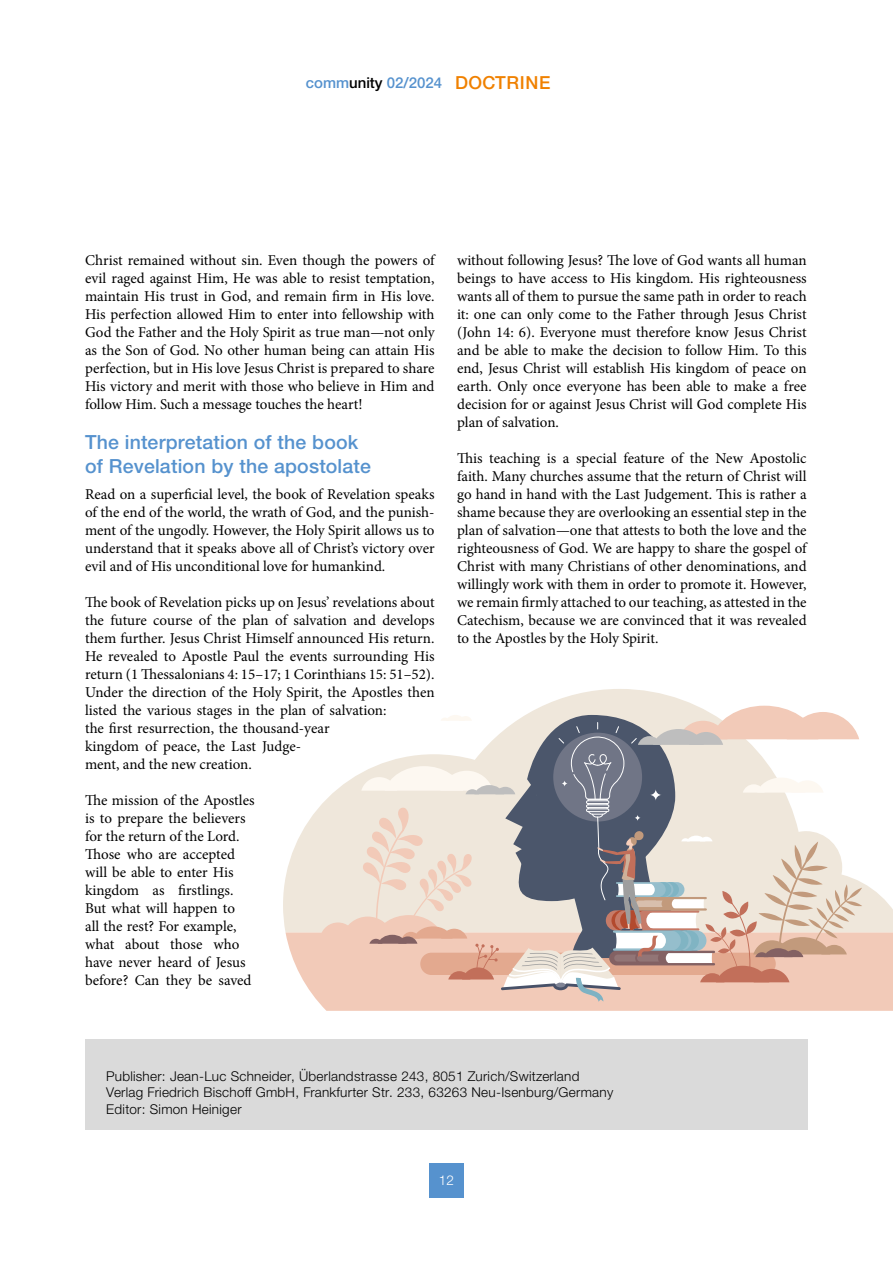
<style>
.page{position:relative;width:893px;height:1263px;background:#fff}
.page>*{position:absolute;margin:0;border:0;box-sizing:border-box;transform-origin:0 0}
.t1{font:500 19.5px/24px "Helvetica Neue LTW1 G";letter-spacing:.01em;color:#5692ce}
.t2{font:15px/18px "Minion Pro";letter-spacing:-.005em;color:#000;text-align:justify}
.t3{font:500 15px "Helvetica Neue LTW1 G";color:#5692ce}
.t4{font:300 13.5px/16.5px "Helvetica Neue LTW1 G";letter-spacing:.02em;color:#000}
.t5{font:300 13.5px "Helvetica Neue LTW1 G";color:#fff}
.s1{color:#000}
.s2{font-size:18px;color:#f08100}
</style>
<div class="page">
<div style="left:429px;top:1163px;width:34px;height:34px;background:#5692ce"></div>
<div style="left:85px;top:1039px;width:723px;height:90px;background:#dadada"></div>
<svg style="left:283px;top:689px;width:610px;height:243px"></svg>
<svg style="left:286px;top:932px;width:607px;height:78px;background:#f3d0c0"></svg>
<svg style="left:320px;top:706px;width:542px;height:296px"></svg>
<svg style="left:634px;top:814px;width:7px;height:7px"></svg>
<svg style="left:561px;top:780px;width:7px;height:7px"></svg>
<svg style="left:650px;top:789px;width:12px;height:12px"></svg>
<p class="t3" style="left:306px;top:74px;width:246px">comm<span class="s1">unity</span> 02/2024 <span class="s2">DOCTRINE</span></p>
<p class="t2" style="left:85px;top:251px;width:351px">Christ remained without sin. Even though the powers of evil raged against Him, He was able to resist temptation, maintain His trust in God, and remain firm in His love.<br>His perfection allowed Him to enter into fellowship with God the Father and the Holy Spirit as true man—not only as the Son of God. No other human being can attain His perfection, but in His love Jesus Christ is prepared to share His victory and merit with those who believe in Him and follow Him. Such a message touches the heart!</p>
<h1 class="t1" style="left:85px;top:430px;width:287px">The interpretation of the book of Revelation by the apostolate</h1>
<p class="t2" style="left:85px;top:485px;width:351px">Read on a superficial level, the book of Revelation speaks of the end of the world, the wrath of God, and the punish&shy;ment of the ungodly. However, the Holy Spirit allows us to understand that it speaks above all of Christ’s victory over evil and of His unconditional love for humankind.</p>
<p class="t2" style="left:85px;top:593px;width:351px;text-align:left">The book of Revelation picks up on Jesus’ revelations about the future course of the plan of salvation and develops them further. Jesus Christ Himself announced His return.<br>He revealed to Apostle Paul the events surrounding His return (1 Thessalonians 4: 15–17; 1 Corinthians 15: 51–52).<br>Under the direction of the Holy Spirit, the Apostles then listed the various stages in the plan of salvation:<br>the first resurrection, the thousand-year<br>kingdom of peace, the Last Judge-<br>ment, and the new creation.</p>
<p class="t2" style="left:85px;top:791px;width:171px;text-align:left">The mission of the Apostles is to prepare the believers for the return of the Lord.<br>Those who are accepted will be able to enter His kingdom as firstlings.<br>But what will happen to<br>all the rest? For example, what about those who have never heard of Jesus before? Can they be saved</p>
<p class="t2" style="left:457px;top:251px;width:351px">without following Jesus? The love of God wants all human beings to have access to His kingdom. His righteousness wants all of them to pursue the same path in order to reach it: one can only come to the Father through Jesus Christ (John 14: 6). Everyone must therefore know Jesus Christ and be able to make the decision to follow Him. To this end, Jesus Christ will establish His kingdom of peace on earth. Only once everyone has been able to make a free decision for or against Jesus Christ will God complete His plan of salvation.</p>
<p class="t2" style="left:457px;top:449px;width:351px">This teaching is a special feature of the New Apostolic faith. Many churches assume that the return of Christ will go hand in hand with the Last Judgement. This is rather a shame because they are overlooking an essential step in the plan of salvation—one that attests to both the love and the righteousness of God. We are happy to share the gospel of Christ with many Christians of other denominations, and willingly work with them in order to promote it. However, we remain firmly attached to our teaching, as attested in the Catechism, because we are convinced that it was revealed to the Apostles by the Holy Spirit.</p>
<p class="t4" style="left:106px;top:1068px;width:508px">Publisher: Jean-Luc Schneider, Überlandstrasse 243, 8051 Zurich/Switzerland<br>Verlag Friedrich Bischoff GmbH, Frankfurter Str. 233, 63263 Neu-Isenburg/Germany<br>Editor: Simon Heiniger</p>
<p class="t5" style="left:439px;top:1172px;width:17px">12</p>
</div>
